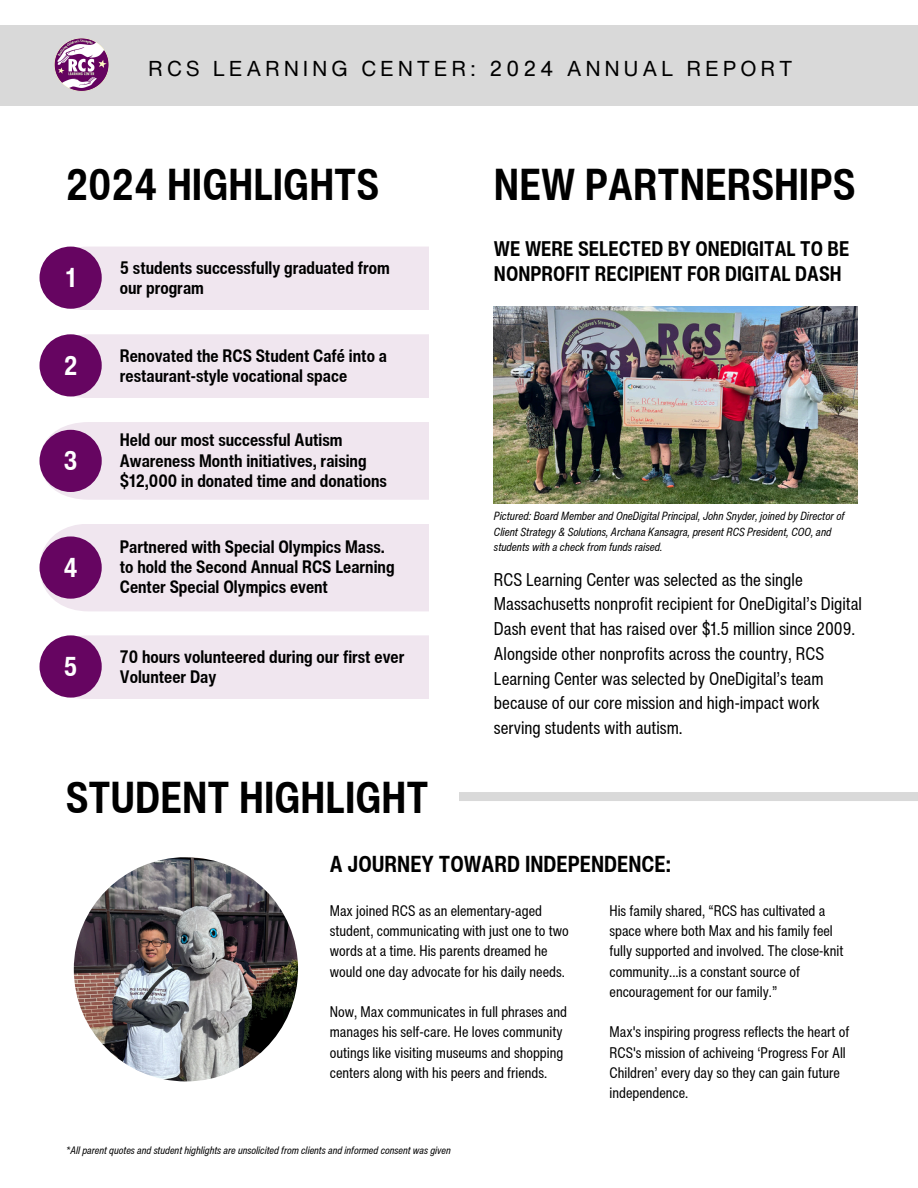
<style>
.page{position:relative;width:918px;height:1188px;background:#fff}
.page>*{position:absolute;margin:0;border:0;box-sizing:border-box;transform-origin:0 0}
.t1{font:700 condensed 43.5px "Helvetica Now Text";color:#000}
.t2{font:700 condensed 26.55px "Helvetica Now Text";color:#fff}
.t3{font:700 condensed 22.5px "Helvetica Now Text";color:#000}
.t4{font:21px "Helvetica Now Text";letter-spacing:.175em;color:#000}
.t5{font:700 condensed 20.55px/24.8px "Helvetica Now Text";color:#000}
.t6{font:condensed 18px/24.8px "Helvetica Now Text";color:#000}
.t7{font:700 condensed 17.55px/20.2px "Helvetica Now Text";color:#000}
.t8{font:condensed 15px/20.2px "Helvetica Now Text";color:#000}
.t9{font:italic condensed 11.55px/15.5px "Helvetica Now Text";color:#000}
.t10{font:italic condensed 10.5px "Helvetica Now Text";color:#000}
</style>
<div class="page">
<div style="left:0;top:25px;width:918px;height:81px;background:#d9d9d9"></div>
<img style="left:54px;top:38px;width:55px;height:54px">
<img style="left:74px;top:857px;width:224px;height:224px;border-radius:50%">
<img style="left:494px;top:306px;width:363px;height:197px">
<div style="left:459px;top:792px;width:459px;height:9px;background:#d9d9d9"></div>
<div style="left:40px;top:247px;width:389px;height:63px;background:#f0e6ef"></div>
<div style="left:40px;top:247px;width:62px;height:62px;background:#660561;border-radius:50%"></div>
<div style="left:40px;top:334px;width:389px;height:64px;background:#f0e6ef"></div>
<div style="left:40px;top:334px;width:62px;height:63px;background:#660561;border-radius:50%"></div>
<div style="left:40px;top:422px;width:389px;height:78px;background:#f0e6ef"></div>
<div style="left:40px;top:430px;width:62px;height:62px;background:#660561;border-radius:50%"></div>
<div style="left:40px;top:524px;width:389px;height:87px;background:#f0e6ef"></div>
<div style="left:40px;top:536px;width:62px;height:63px;background:#660561;border-radius:50%"></div>
<div style="left:40px;top:635px;width:389px;height:64px;background:#f0e6ef"></div>
<div style="left:40px;top:635px;width:62px;height:63px;background:#660561;border-radius:50%"></div>
<h4 class="t4" style="left:148px;top:53px;width:646px">RCS LEARNING CENTER: 2024 ANNUAL REPORT</h4>
<h1 class="t1" style="left:66px;top:151px;width:315px">2024 HIGHLIGHTS</h1>
<h4 class="t2" style="left:66px;top:258px;width:11px">1</h4>
<p class="t7" style="left:120px;top:257px;width:272px">5 students successfully graduated from our program</p>
<h1 class="t2" style="left:64px;top:345px;width:15px">2</h1>
<p class="t2" style="left:64px;top:441px;width:16px">3</p>
<h6 class="t2" style="left:63px;top:548px;width:16px">4</h6>
<h6 class="t2" style="left:64px;top:646px;width:16px">5</h6>
<h5 class="t7" style="left:120px;top:345px;width:269px">Renovated the RCS Student Café into a restaurant-style vocational space</h5>
<p class="t7" style="left:120px;top:430px;width:269px">Held our most successful Autism<br>Awareness Month initiatives, raising $12,000 in donated time and donations</p>
<h2 class="t7" style="left:120px;top:536px;width:276px">Partnered with Special Olympics Mass. to hold the Second Annual RCS Learning<br>Center Special Olympics event</h2>
<h6 class="t7" style="left:120px;top:646px;width:286px">70 hours volunteered during our first ever<br>Volunteer Day</h6>
<h4 class="t1" style="left:66px;top:765px;width:364px">STUDENT HIGHLIGHT</h4>
<p class="t1" style="left:494px;top:151px;width:363px">NEW PARTNERSHIPS</p>
<h1 class="t5" style="left:494px;top:236px;width:357px">WE WERE SELECTED BY ONEDIGITAL TO BE<br>NONPROFIT RECIPIENT FOR DIGITAL DASH</h1>
<p class="t9" style="left:494px;top:508px;width:352px">Pictured: Board Member and OneDigital Principal, John Snyder, joined by Director of<br>Client Strategy &amp; Solutions, Archana Kansagra, present RCS President, COO, and students with a check from funds raised.</p>
<p class="t6" style="left:494px;top:567px;width:370px">RCS Learning Center was selected as the single Massachusetts nonprofit recipient for OneDigital’s Digital Dash event that has raised over $1.5 million since 2009.<br>Alongside other nonprofits across the country, RCS Learning Center was selected by OneDigital’s team because of our core mission and high-impact work serving students with autism.</p>
<p class="t3" style="left:330px;top:847px;width:343px">A JOURNEY TOWARD INDEPENDENCE:</p>
<h4 class="t8" style="left:330px;top:900px;width:240px">Max joined RCS as an elementary-aged student, communicating with just one to two words at a time. His parents dreamed he would one day advocate for his daily needs.</h4>
<p class="t8" style="left:330px;top:1001px;width:239px">Now, Max communicates in full phrases and manages his self-care. He loves community outings like visiting museums and shopping centers along with his peers and friends.</p>
<h4 class="t10" style="left:66px;top:1143px;width:387px">*All parent quotes and student highlights are unsolicited from clients and informed consent was given</h4>
<h2 class="t8" style="left:610px;top:900px;width:236px">His family shared, “RCS has cultivated a space where both Max and his family feel fully supported and involved. The close-knit community...is a constant source of encouragement for our family.”</h2>
<p class="t8" style="left:610px;top:1022px;width:242px">Max's inspiring progress reflects the heart of RCS's mission of achiveing ‘Progress For All Children’ every day so they can gain future independence.</p>
</div>
